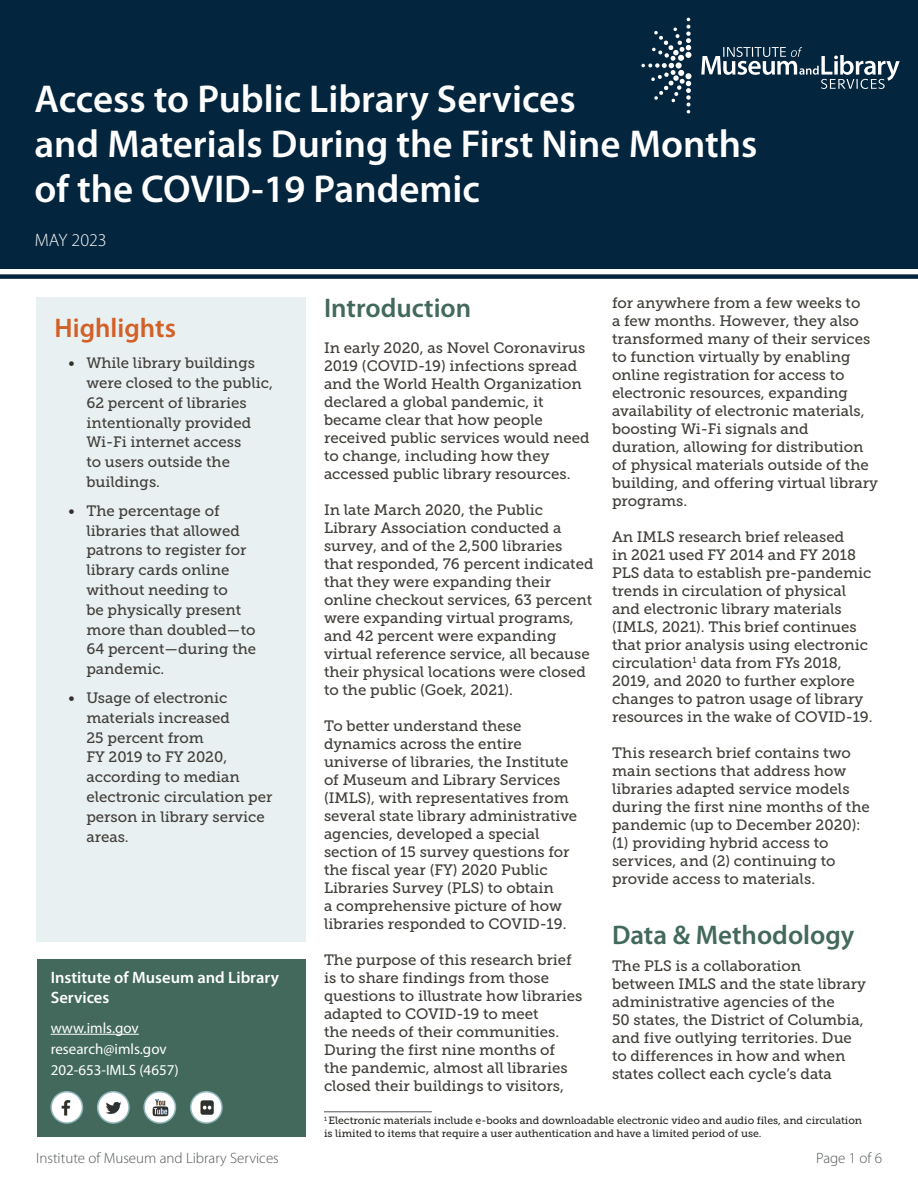
<style>
.page{position:relative;width:918px;height:1188px;background:#fff}
.page>*{position:absolute;margin:0;border:0;box-sizing:border-box;transform-origin:0 0}
.t1{font:600 39px/45px "Myriad Pro";color:#fff}
.t2{font:600 27px "Myriad Pro";color:#42695b}
.t3{font:600 27px "Myriad Pro";color:#d26027}
.t4{font:300 18px "Myriad Pro";color:#fff}
.t5{font:600 16.5px/19.8px "Myriad Pro";color:#fff}
.t6{font:15px/18px "Museo Slab 500";color:#413e39}
.t7{font:15px "Myriad Pro";color:#fff}
.t8{font:300 15px "Myriad Pro";color:#535759}
.t9{font:10.5px/12.6px "Museo Slab 500";color:#2b2824}
.t10{font:8.7px "Museo Slab 500";color:#413e39}
.s1{color:#332f2c}
</style>
<div class="page">
<div style="left:0;top:0;width:918px;height:268px;background:#03253d"></div>
<svg style="left:641px;top:17px;width:259px;height:96px"></svg>
<div style="left:0;top:274px;width:918px;height:5px;background:#03253d"></div>
<div style="left:36px;top:297px;width:270px;height:644px;background:#e9f0f1"></div>
<div style="left:38px;top:960px;width:268px;height:177px;background:#42695b"></div>
<hr style="left:51px;top:1034px;width:88px;height:1px;background:#fff">
<div style="left:51px;top:1092px;width:31px;height:31px;background:#fff;border-radius:50%"></div>
<div style="left:50px;top:1091px;width:33px;height:33px;border:2px solid #91b7bb;border-radius:50%"></div>
<img style="left:61px;top:1100px;width:10px;height:16px">
<div style="left:98px;top:1092px;width:31px;height:31px;background:#fff;border-radius:50%"></div>
<div style="left:97px;top:1091px;width:33px;height:33px;border:2px solid #91b7bb;border-radius:50%"></div>
<img style="left:106px;top:1101px;width:16px;height:13px">
<div style="left:144px;top:1092px;width:32px;height:31px;background:#fff;border-radius:50%"></div>
<div style="left:143px;top:1091px;width:33px;height:33px;border:2px solid #91b7bb;border-radius:50%"></div>
<img style="left:152px;top:1099px;width:17px;height:18px">
<div style="left:191px;top:1092px;width:31px;height:31px;background:#fff;border-radius:50%"></div>
<div style="left:190px;top:1091px;width:33px;height:33px;border:2px solid #91b7bb;border-radius:50%"></div>
<img style="left:200px;top:1100px;width:14px;height:15px">
<hr style="left:324px;top:1111px;width:108px;height:1px;background:#535759">
<h1 class="t1" style="left:34px;top:77px;width:725px">Access to Public Library Services<br>and Materials During the First Nine Months of the COVID-19 Pandemic</h1>
<p class="t4" style="left:35px;top:230px;width:74px">MAY 2023</p>
<h2 class="t3" style="left:54px;top:313px;width:123px">Highlights</h2>
<p class="t6" style="left:86px;top:353px;width:188px;line-height:19.8px;text-indent:-18px"><span class="s1">•</span> While library buildings were closed to the public,<br>62 percent of libraries intentionally provided<br>Wi-Fi internet access<br>to users outside the buildings.</p>
<p class="t6" style="left:86px;top:501px;width:171px;line-height:19.8px;text-indent:-18px"><span class="s1">•</span> The percentage of libraries that allowed patrons to register for library cards online without needing to<br>be physically present more than doubled—to<br>64 percent—during the pandemic.</p>
<p class="t6" style="left:86px;top:688px;width:188px;line-height:19.8px;text-indent:-18px"><span class="s1">•</span> Usage of electronic materials increased<br>25 percent from<br>FY 2019 to FY 2020, according to median electronic circulation per person in library service areas.</p>
<p class="t5" style="left:51px;top:968px;width:230px">Institute of Museum and Library<br>Services</p>
<p class="t7" style="left:51px;top:1020px;width:90px">www.imls.gov</p>
<p class="t7" style="left:51px;top:1041px;width:117px">research@imls.gov</p>
<p class="t7" style="left:51px;top:1062px;width:129px">202-653-IMLS (4657)</p>
<p class="t6" style="left:612px;top:294px;width:268px">for anywhere from a few weeks to<br>a few months. However, they also transformed many of their services to function virtually by enabling online registration for access to electronic resources, expanding availability of electronic materials, boosting Wi-Fi signals and duration, allowing for distri bution of physical materials outside of the building, and offering virtual library programs.</p>
<p class="t6" style="left:612px;top:528px;width:261px">An IMLS research brief released<br>in 2021 used FY 2014 and FY 2018<br>PLS data to establish pre-pandemic trends in circulation of physical and electronic library materials (IMLS, 2021). This brief continues that prior analysis using electronic circulation</p>
<h2 class="t2" style="left:324px;top:293px;width:149px">Introduction</h2>
<p class="t6" style="left:324px;top:339px;width:267px">In early 2020, as Novel Coronavirus 2019 (COVID-19) infections spread and the World Health Organization declared a global pandemic, it became clear that how people received public services would need to change, including how they accessed public library resources.</p>
<p class="t6" style="left:324px;top:501px;width:271px">In late March 2020, the Public Library Association conducted a survey, and of the 2,500 libraries that responded, 76 percent indicated that they were expanding their online checkout services, 63 percent were expanding virtual programs, and 42 percent were expanding virtual reference service, all because their physical locations were closed to the public (Goek, 2021).</p>
<p class="t6" style="left:324px;top:717px;width:255px">To better understand these dynamics across the entire universe of libraries, the Institute of Museum and Library Services (IMLS), with representatives from several state library administrative agencies, developed a special section of 15 survey questions for the fiscal year (FY) 2020 Public<br>Libraries Survey (PLS) to obtain<br>a comprehensive picture of how libraries responded to COVID-19.</p>
<p class="t6" style="left:324px;top:951px;width:260px">The purpose of this research brief is to share findings from those questions to illustrate how libraries adapted to COVID-19 to meet<br>the needs of their communities.<br>During the first nine months of the pandemic, almost all libraries closed their buildings to visitors,</p>
<p class="t10" style="left:692px;top:655px;width:6px">1</p>
<p class="t6" style="left:612px;top:654px;width:262px;text-indent:88px">data from FYs 2018,<br>2019, and 2020 to further explore changes to patron usage of library resources in the wake of COVID-19.</p>
<p class="t6" style="left:612px;top:744px;width:259px">This research brief contains two main sections that address how libraries adapted service models during the first nine months of the pandemic (up to December 2020): (1) providing hybrid access to services, and (2) continuing to provide access to materials.</p>
<h2 class="t2" style="left:612px;top:919px;width:244px">Data &amp; Methodology</h2>
<p class="t6" style="left:612px;top:956px;width:256px">The PLS is a collaboration between IMLS and the state library administrative agencies of the<br>50 states, the District of Columbia, and five outlying territories. Due to differences in how and when states collect each cycle’s data</p>
<p class="t9" style="left:324px;top:1115px;width:540px"><sup>1</sup> Electronic materials include e-books and downloadable electronic video and audio files, and circulation is limited to items that require a user authentication and have a limited period of use.</p>
<p class="t8" style="left:36px;top:1150px;width:244px">Institute of Museum and Library Services</p>
<p class="t8" style="left:816px;top:1150px;width:67px">Page 1 of 6</p>
</div>
